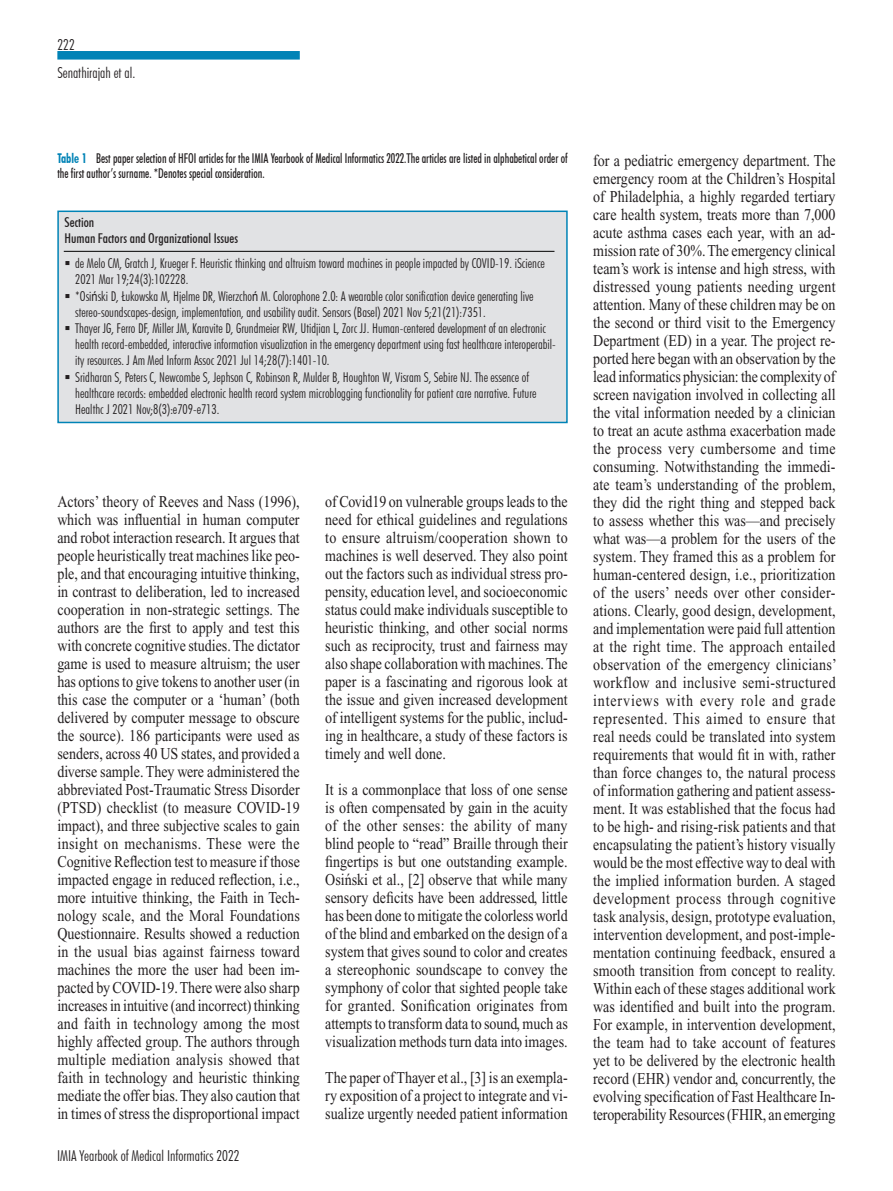
<style>
.page{position:relative;width:893px;height:1191px;background:#fff}
.page>*{position:absolute;margin:0;border:0;box-sizing:border-box;transform-origin:0 0}
.Grundtext_ohne_Einzu{font:16.5px/18px "Times New Roman";color:#231f20;text-align:justify;scale:.85 1}
.Grundtext_mit_Einzug{font:16.5px/18px "Times New Roman";color:#231f20;text-align:justify;scale:.85 1}
.Seitenzahl{font:300 condensed 15px "Futura BT";color:#231f20}
.Table_Synopsis{font:300 condensed 13.5px/16.2px "Futura BT";color:#231f20}
.Legende_1{font:500 condensed 13.5px/15px "Futura BT";color:#231f20;scale:.85 1}
.Table_Kopf{font:500 condensed 13.5px "Futura BT";color:#231f20}
.s1{font-weight:700;color:#0083b6}
.s2{font-family:"Arial Narrow";font-weight:400;font-stretch:normal}
.s3{font-style:inherit}
</style>
<div class="page">
<div style="left:57px;top:51px;width:243px;height:9px;background:#0083b6"></div>
<div style="left:57px;top:210px;width:511px;height:213px;background:#e1e2e4;border:2px solid #0083b6"></div>
<hr style="left:64px;top:251px;width:490px;height:1px;background:#000">
<p class="Seitenzahl" style="left:57px;top:35px;width:19px">222</p>
<p class="Seitenzahl" style="left:57px;top:63px;width:79px">Senathirajah et al.</p>
<p class="Legende_1" style="left:57px;top:151px;width:602px"><span class="s1">Table 1</span> Best paper selection of HFOI articles for the IMIA Yearbook of Medical Informatics 2022.The articles are listed in alphabetical order of the first author’s surname. *Denotes special consideration.</p>
<p class="Table_Kopf" style="left:65px;top:214px;width:31px">Section</p>
<p class="Table_Kopf" style="left:65px;top:230px;width:175px">Human Factors and Organizational Issues</p>
<p class="Table_Synopsis" style="left:75px;top:255px;width:471px;text-indent:-11px">▪ de Melo CM, Gratch J, Krueger F. Heuristic thinking and altruism toward machines in people impacted by COVID-19. iScience<br>2021 Mar 19;24(3):102228.</p>
<p class="Table_Synopsis" style="left:75px;top:287px;width:460px;text-indent:-11px">▪ *Osi<span class="s2">ń</span>ski D, Łukowska M, Hjelme DR, Wierzcho<span class="s2">ń</span> M. Colorophone 2.0: A wearable color sonification device generating live stereo-soundscapes-design, implementation, and usability audit. Sensors (Basel) 2021 Nov 5;21(21):7351.</p>
<p class="Table_Synopsis" style="left:75px;top:320px;width:482px;text-indent:-11px">▪ Thayer JG, Ferro DF, Miller JM, Karavite D, Grundmeier RW, Utidjian L, Zorc JJ. Human-centered development of an electronic health record-embedded, interactive information visualization in the emergency department using fast healthcare interoperabil&shy;ity resources. J Am Med Inform Assoc 2021 Jul 14;28(7):1401-10.</p>
<p class="Table_Synopsis" style="left:75px;top:368px;width:463px;text-indent:-11px">▪ Sridharan S, Peters C, Newcombe S, Jephson C, Robinson R, Mulder B, Houghton W, Visram S, Sebire NJ. The essence of healthcare records: embedded electronic health record system microblogging functionality for patient care narrative. Future<br>Healthc J 2021 Nov;8(3):e709-e713.</p>
<p class="Grundtext_mit_Einzug" style="left:57px;top:492px;width:287px">Actors’ theory of Reeves and Nass (1996), which was influential in human computer and robot interaction research. It argues that people heuristically treat machines like peo&shy;ple, and that encouraging intuitive thinking, in contrast to deliberation, led to increased cooperation in non-strategic settings. The authors are the first to apply and test this with concrete cognitive studies. The dictator game is used to measure altruism; the user has options to give tokens to another user (in this case the computer or a ‘human’ (both delivered by computer message to obscure the source). 186 participants were used as senders, across 40 US states, and provided a diverse sample. They were administered the abbreviated Post-Traumatic Stress Disorder (PTSD) checklist (to measure COVID-19 impact), and three subjective scales to gain insight on mechanisms. These were the Cognitive Reflection test to measure if those impacted engage in reduced reflection, i.e., more intuitive thinking, the Faith in Tech&shy;nology scale, and the Moral Foundations Questionnaire. Results showed a reduction in the usual bias against fairness toward machines the more the user had been im&shy;pacted by COVID-19. There were also sharp increases in intuitive (and incorrect) thinking and faith in technology among the most highly affected group. The authors through multiple mediation analysis showed that faith in technology and heuristic thinking mediate the offer bias. They also caution that in times of stress the disproportional impact</p>
<p class="Grundtext_mit_Einzug" style="left:325px;top:492px;width:287px">of Covid19 on vulnerable groups leads to the need for ethical guidelines and regulations to ensure altruism/cooperation shown to machines is well deserved. They also point out the factors such as individual stress pro&shy;pensity, education level, and socioeconomic status could make individuals susceptible to heuristic thinking, and other social norms such as reciprocity, trust and fairness may also shape collaboration with machines. The paper is a fascinating and rigorous look at the issue and given increased development of intelligent systems for the public, includ&shy;ing in healthcare, a study of these factors is timely and well done.</p>
<p class="Grundtext_ohne_Einzu" style="left:325px;top:780px;width:287px">It is a commonplace that loss of one sense is often compensated by gain in the acuity of the other senses: the ability of many blind people to “read” Braille through their fingertips is but one outstanding example.<br>Osi<span class="s3">ń</span>ski et al., [2] observe that while many sensory deficits have been addressed, little has been done to mitigate the colorless world of the blind and embarked on the design of a system that gives sound to color and creates a stereophonic soundscape to convey the symphony of color that sighted people take for granted. Sonification originates from attempts to transform data to sound, much as visualization methods turn data into images.</p>
<p class="Grundtext_ohne_Einzu" style="left:325px;top:1068px;width:287px">The paper of Thayer et al., [3] is an exempla&shy;ry exposition of a project to integrate and vi&shy;sualize urgently needed patient information</p>
<p class="Seitenzahl" style="left:57px;top:1146px;width:184px">IMIA Yearbook of Medical Informatics 2022</p>
<p class="Grundtext_ohne_Einzu" style="left:593px;top:152px;width:288px">for a pediatric emergency department. The emergency room at the Children’s Hospital of Philadelphia, a highly regarded tertiary care health system, treats more than 7,000 acute asthma cases each year, with an ad&shy;mission rate of 30%. The emergency clinical team’s work is intense and high stress, with distressed young patients needing urgent attention. Many of these children may be on the second or third visit to the Emergency Department (ED) in a year. The project re&shy;ported here began with an observation by the lead informatics physician: the complexity of screen navigation involved in collecting all the vital information needed by a clinician to treat an acute asthma exacerbation made the process very cumbersome and time consuming. Notwithstanding the immedi&shy;ate team’s understanding of the problem, they did the right thing and stepped back to assess whether this was—and precisely what was—a problem for the users of the system. They framed this as a problem for human-centered design, i.e., prioritization of the users’ needs over other consider&shy;ations. Clearly, good design, development, and implementation were paid full attention at the right time. The approach entailed observation of the emergency clinicians’ workflow and inclusive semi-structured interviews with every role and grade represented. This aimed to ensure that real needs could be translated into system requirements that would fit in with, rather than force changes to, the natural process of information gathering and patient assess&shy;ment. It was established that the focus had to be high- and rising-risk patients and that encapsulating the patient’s history visually would be the most effective way to deal with the implied information burden. A staged development process through cognitive task analysis, design, prototype evaluation, intervention development, and post-imple&shy;mentation continuing feedback, ensured a smooth transition from concept to reality.<br>Within each of these stages additional work was identified and built into the program.<br>For example, in intervention development, the team had to take account of features yet to be delivered by the electronic health record (EHR) vendor and, concurrently, the evolving specification of Fast Healthcare In&shy;teroperability Resources (FHIR, an emerging</p>
</div>
